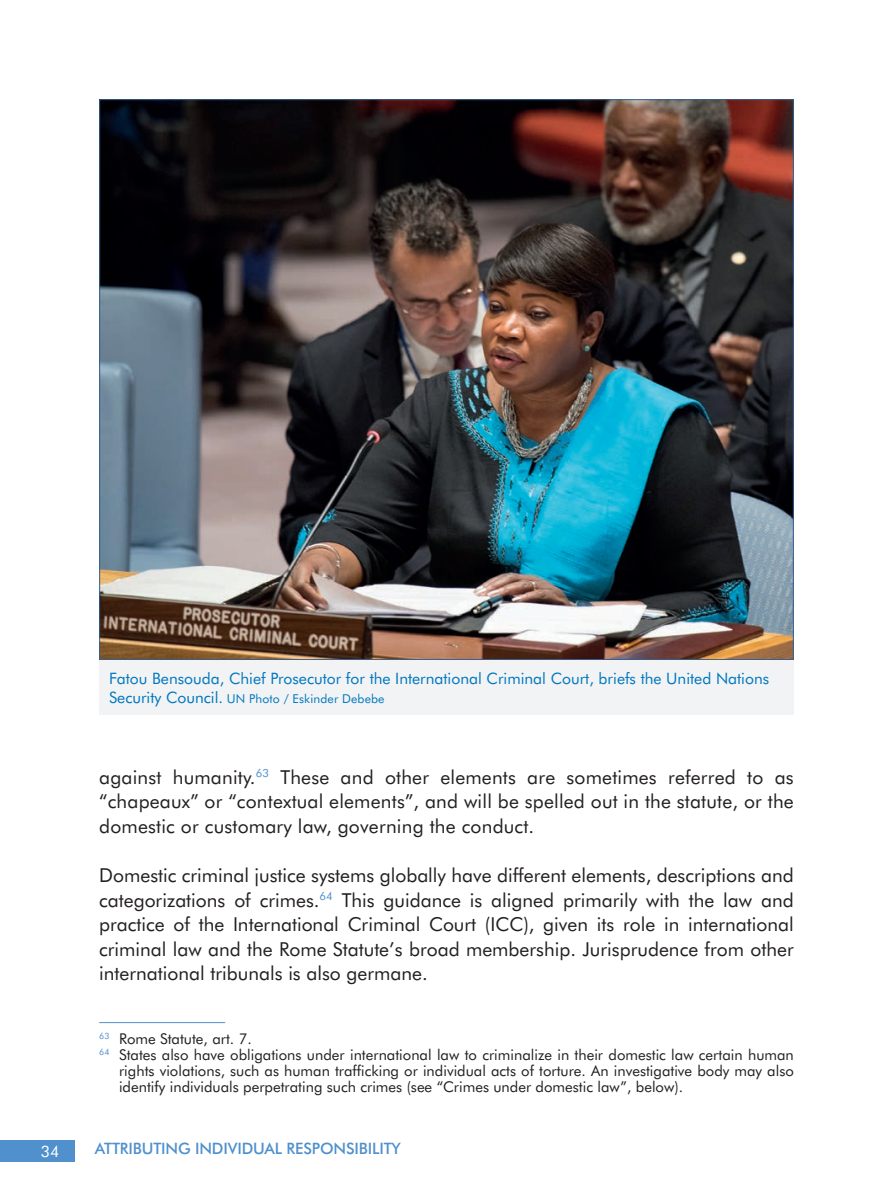
<style>
.page{position:relative;width:893px;height:1191px;background:#fff}
.page>*{position:absolute;margin:0;border:0;box-sizing:border-box;transform-origin:0 0}
.t1{font:19.25px/24.5px "Futura BT";letter-spacing:.005em;color:#231f20;text-align:justify}
.t2{font:15.75px "Futura BT";color:#0077c0}
.t3{font:500 15.75px "Futura BT";letter-spacing:-.01em;color:#5090cc}
.t4{font:15.75px "Futura BT";color:#fff}
.t5{font:14.88px "Futura BT";color:#231f20}
.t6{font:12.25px "Futura BT";letter-spacing:.01em;color:#0077c0}
.s1{font-size:15.75px}
</style>
<div class="page">
<div style="left:0;top:1140px;width:74px;height:21px;background:#5090cc"></div>
<hr style="left:99px;top:1022px;width:126px;height:1px;background:#5090cc">
<img style="left:101px;top:101px;width:691px;height:557px">
<div style="left:99px;top:660px;width:695px;height:54px;background:#f2f3f4"></div>
<p class="t2" style="left:109px;top:668px;width:662px">Fatou Bensouda, Chief Prosecutor for the International Criminal Court, briefs the United Nations</p>
<p class="t6" style="left:109px;top:691px;width:277px"><span class="s1">Security Council.</span> UN Photo / Eskinder Debebe</p>
<p class="t1" style="left:99px;top:764px;width:696px">against humanity.<sup>63</sup> These and other elements are sometimes referred to as “chapeaux” or “contextual elements”, and will be spelled out in the statute, or the domestic or customary law, governing the conduct.</p>
<p class="t1" style="left:99px;top:863px;width:696px">Domestic criminal justice systems globally have different elements, descriptions and categorizations of crimes.<sup>64</sup> This guidance is aligned primarily with the law and practice of the International Criminal Court (ICC), given its role in international criminal law and the Rome Statute’s broad membership. Jurisprudence from other international tribunals is also germane.</p>
<p class="t5" style="left:99px;top:1029px;width:154px"><sup>63</sup> Rome Statute, art. 7.</p>
<p class="t5" style="left:99px;top:1046px;width:696px"><sup>64</sup> States also have obligations under international law to criminalize in their domestic law certain human</p>
<p class="t5" style="left:119px;top:1061px;width:676px">rights violations, such as human trafficking or individual acts of torture. An investigative body may also</p>
<p class="t5" style="left:119px;top:1077px;width:565px">identify individuals perpetrating such crimes (see “Crimes under domestic law”, below).</p>
<p class="t4" style="left:41px;top:1141px;width:20px">34</p>
<p class="t3" style="left:95px;top:1138px;width:308px">ATTRIBUTING INDIVIDUAL RESPONSIBILITY</p>
</div>
